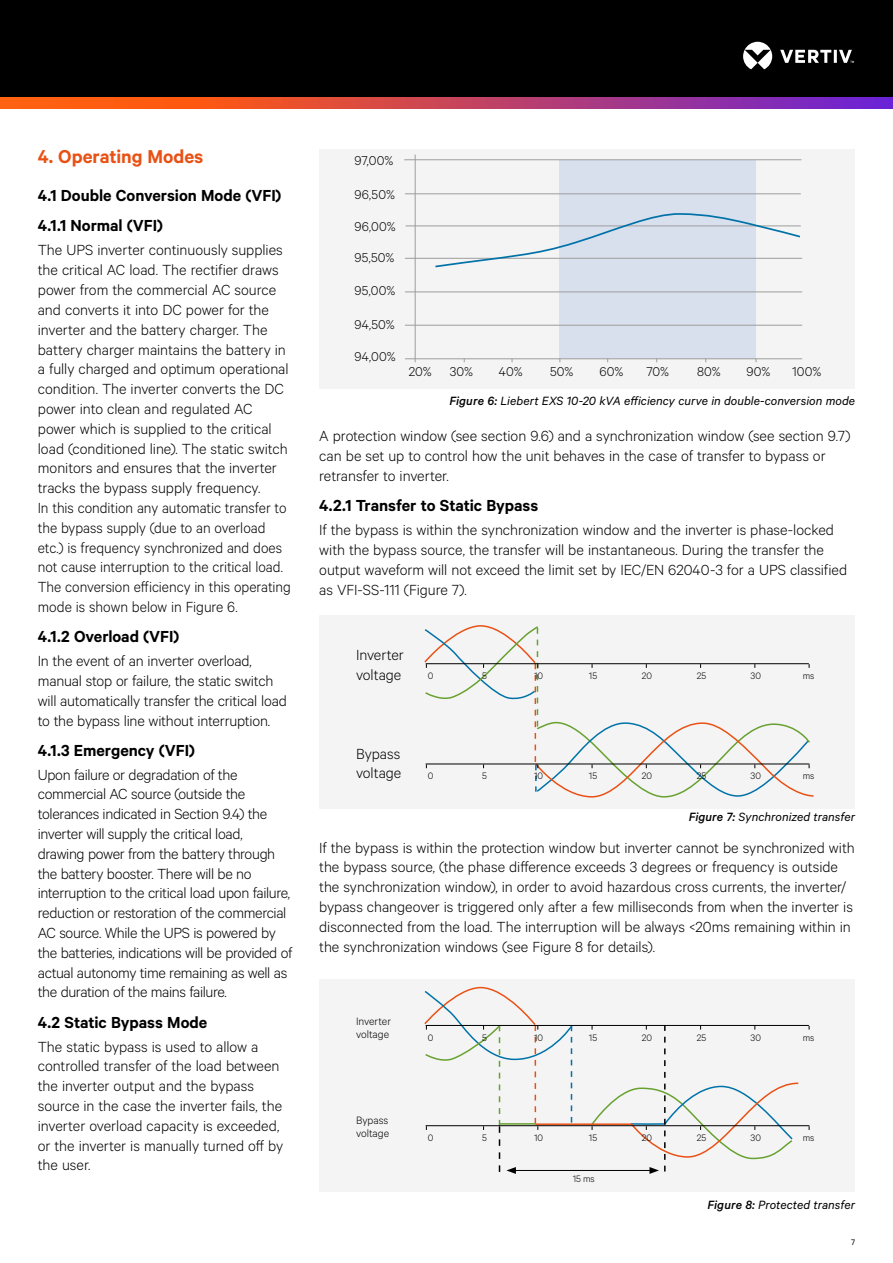
<style>
.page{position:relative;width:893px;height:1263px;background:#fff}
.page>*{position:absolute;margin:0;border:0;box-sizing:border-box;transform-origin:0 0}
.t1{font:600 21px "Calibre";color:#e95114}
.t2{font:600 18px/30.2px "Calibre";color:#000}
.t3{font:300 16.5px/19.8px "Calibre";letter-spacing:-.005em;color:#000}
.t4{font:300 16.5px/19.8px "Calibre";letter-spacing:-.025em;color:#000}
.t5{font:300 14.4px/31.3px "Calibre";letter-spacing:.01em;color:#000}
.t6{font:italic 13.5px "Calibre";letter-spacing:.005em;color:#000}
.t7{font:300 12px/13.5px "Calibre";color:#000}
.t8{font:300 10.5px "Calibre";letter-spacing:-.01em;color:#000}
.t9{font:9px "Calibre";color:#000}
.s1{font-weight:500}
</style>
<div class="page">
<div style="left:0;top:0;width:893px;height:108px;background:#000"></div>
<svg style="left:743px;top:42px;width:111px;height:27px"></svg>
<svg style="left:0;top:98px;width:893px;height:10px;background:#c4435e"></svg>
<div style="left:319px;top:615px;width:536px;height:194px;background:#f4f4f4"></div>
<svg style="left:424px;top:625px;width:390px;height:173px"></svg>
<div style="left:319px;top:979px;width:536px;height:213px;background:#f4f4f4"></div>
<hr style="left:426px;top:1025px;width:383px;height:1px;background:#000">
<hr style="left:426px;top:1125px;width:383px;height:1px;background:#000">
<svg style="left:424px;top:986px;width:376px;height:188px"></svg>
<div style="left:319px;top:149px;width:536px;height:239px;background:#f4f4f4"></div>
<div style="left:559px;top:160px;width:197px;height:199px;background:#d8e0ee"></div>
<hr style="left:405px;top:193px;width:396px;height:1px;background:#9d9d9c">
<hr style="left:406px;top:226px;width:395px;height:1px;background:#9d9d9c">
<hr style="left:405px;top:258px;width:397px;height:1px;background:#9d9d9c">
<hr style="left:405px;top:291px;width:397px;height:1px;background:#9d9d9c">
<hr style="left:405px;top:325px;width:397px;height:1px;background:#9d9d9c">
<hr style="left:405px;top:358px;width:397px;height:1px;background:#9d9d9c">
<hr style="left:415px;top:155px;width:1px;height:207px;background:#9d9d9c">
<hr style="left:404px;top:159px;width:397px;height:1px;background:#9d9d9c">
<svg style="left:433px;top:213px;width:369px;height:55px"></svg>
<p class="t1" style="left:38px;top:144px;width:167px">4. Operating Modes</p>
<p class="t2" style="left:38px;top:180px;width:245px">4.1 Double Conversion Mode (VFI)<br>4.1.1 Normal (VFI)</p>
<p class="t3" style="left:38px;top:240px;width:255px">The UPS inverter continuously supplies the critical AC load. The rectifier draws power from the commercial AC source and converts it into DC power for the inverter and the battery charger. The battery charger maintains the battery in a fully charged and optimum operational condition. The inverter converts the DC power into clean and regulated AC power which is supplied to the critical load (conditioned line). The static switch monitors and ensures that the inverter tracks the bypass supply frequency.<br>In this condition any automatic transfer to the bypass supply (due to an overload etc.) is frequency synchronized and does not cause interruption to the critical load.<br>The conversion efficiency in this operating mode is shown below in Figure 6.</p>
<p class="t2" style="left:38px;top:621px;width:143px">4.1.2 Overload (VFI)</p>
<p class="t3" style="left:38px;top:650px;width:251px">In the event of an inverter overload, manual stop or failure, the static switch will automatically transfer the critical load to the bypass line without interruption.</p>
<p class="t2" style="left:38px;top:734px;width:159px">4.1.3 Emergency (VFI)</p>
<p class="t4" style="left:38px;top:764px;width:256px">Upon failure or degradation of the commercial AC source (outside the tolerances indicated in Section 9.4) the inverter will supply the critical load, drawing power from the battery through the battery booster. There will be no interruption to the critical load upon failure, reduction or restoration of the commercial AC source. While the UPS is powered by the batteries, indications will be provided of actual autonomy time remaining as well as the duration of the mains failure.</p>
<p class="t2" style="left:38px;top:1006px;width:171px">4.2 Static Bypass Mode</p>
<p class="t3" style="left:38px;top:1036px;width:247px">The static bypass is used to allow a controlled transfer of the load between the inverter output and the bypass source in the case the inverter fails, the inverter overload capacity is exceeded, or the inverter is manually turned off by the user.</p>
<p class="t5" style="left:355px;top:144px;width:40px">97,00%</p>
<p class="t5" style="left:355px;top:178px;width:42px">96,50%</p>
<p class="t5" style="left:355px;top:210px;width:43px">96,00%<br>95,50%</p>
<p class="t5" style="left:355px;top:274px;width:42px">95,00%</p>
<p class="t5" style="left:355px;top:308px;width:42px">94,50%</p>
<p class="t5" style="left:355px;top:341px;width:43px">94,00%</p>
<p class="t5" style="left:409px;top:355px;width:66px">20% 30%</p>
<p class="t5" style="left:499px;top:355px;width:25px">40%</p>
<p class="t5" style="left:550px;top:355px;width:25px">50%</p>
<p class="t5" style="left:599px;top:355px;width:25px">60%</p>
<p class="t5" style="left:647px;top:355px;width:24px">70%</p>
<p class="t5" style="left:697px;top:355px;width:25px">80%</p>
<p class="t5" style="left:746px;top:355px;width:25px">90%</p>
<p class="t5" style="left:792px;top:355px;width:31px">100%</p>
<p class="t6" style="left:449px;top:393px;width:407px"><span class="s1">Figure 6:</span> Liebert EXS 10-20 kVA efficiency curve in double-conversion mode</p>
<p class="t3" style="left:319px;top:426px;width:533px">A protection window (see section 9.6) and a synchronization window (see section 9.7) can be set up to control how the unit behaves in the case of transfer to bypass or retransfer to inverter.</p>
<p class="t2" style="left:319px;top:490px;width:220px">4.2.1 Transfer to Static Bypass</p>
<p class="t3" style="left:319px;top:519px;width:529px">If the bypass is within the synchronization window and the inverter is phase-locked with the bypass source, the transfer will be instantaneous. During the transfer the output waveform will not exceed the limit set by IEC/EN 62040-3 for a UPS classified as VFI-SS-111 (Figure 7).</p>
<p class="t3" style="left:356px;top:644px;width:49px">Inverter voltage</p>
<p class="t8" style="left:428px;top:669px;width:7px">0</p>
<p class="t8" style="left:482px;top:669px;width:6px">5</p>
<p class="t8" style="left:534px;top:669px;width:10px">10</p>
<p class="t8" style="left:589px;top:669px;width:10px">15</p>
<p class="t8" style="left:642px;top:669px;width:12px">20</p>
<p class="t8" style="left:697px;top:669px;width:11px">25</p>
<p class="t8" style="left:751px;top:669px;width:12px">30</p>
<p class="t8" style="left:803px;top:669px;width:13px">ms</p>
<p class="t3" style="left:356px;top:743px;width:47px">Bypass voltage</p>
<p class="t8" style="left:428px;top:770px;width:7px">0</p>
<p class="t8" style="left:482px;top:770px;width:6px">5</p>
<p class="t8" style="left:534px;top:770px;width:10px">10</p>
<p class="t8" style="left:589px;top:770px;width:10px">15</p>
<p class="t8" style="left:642px;top:770px;width:12px">20</p>
<p class="t8" style="left:697px;top:770px;width:11px">25</p>
<p class="t8" style="left:751px;top:770px;width:12px">30</p>
<p class="t8" style="left:803px;top:770px;width:13px">ms</p>
<p class="t6" style="left:689px;top:809px;width:168px"><span class="s1">Figure 7:</span> Synchronized transfer</p>
<p class="t3" style="left:319px;top:837px;width:537px">If the bypass is within the protection window but inverter cannot be synchronized with the bypass source, (the phase difference exceeds 3 degrees or frequency is outside the synchronization window), in order to avoid hazardous cross currents, the inverter/ bypass changeover is triggered only after a few milliseconds from when the inverter is disconnected from the load. The interruption will be always &lt;20ms remaining within in the synchronization windows (see Figure 8 for details).</p>
<p class="t7" style="left:356px;top:1014px;width:36px">Inverter voltage</p>
<p class="t7" style="left:356px;top:1112px;width:35px">Bypass voltage</p>
<p class="t8" style="left:428px;top:1031px;width:7px">0</p>
<p class="t8" style="left:482px;top:1031px;width:6px">5</p>
<p class="t8" style="left:534px;top:1031px;width:10px">10</p>
<p class="t8" style="left:589px;top:1031px;width:10px">15</p>
<p class="t8" style="left:642px;top:1031px;width:12px">20</p>
<p class="t8" style="left:697px;top:1031px;width:11px">25</p>
<p class="t8" style="left:751px;top:1031px;width:12px">30</p>
<p class="t8" style="left:803px;top:1031px;width:13px">ms</p>
<p class="t8" style="left:428px;top:1132px;width:7px">0</p>
<p class="t8" style="left:482px;top:1132px;width:6px">5</p>
<p class="t8" style="left:534px;top:1132px;width:10px">10</p>
<p class="t8" style="left:589px;top:1132px;width:10px">15</p>
<p class="t8" style="left:642px;top:1132px;width:12px">20</p>
<p class="t8" style="left:697px;top:1132px;width:11px">25</p>
<p class="t8" style="left:751px;top:1132px;width:12px">30</p>
<p class="t8" style="left:803px;top:1132px;width:13px">ms</p>
<p class="t8" style="left:573px;top:1172px;width:23px">15 ms</p>
<p class="t6" style="left:707px;top:1197px;width:149px"><span class="s1">Figure 8:</span> Protected transfer</p>
<p class="t9" style="left:851px;top:1236px;width:5px">7</p>
</div>
